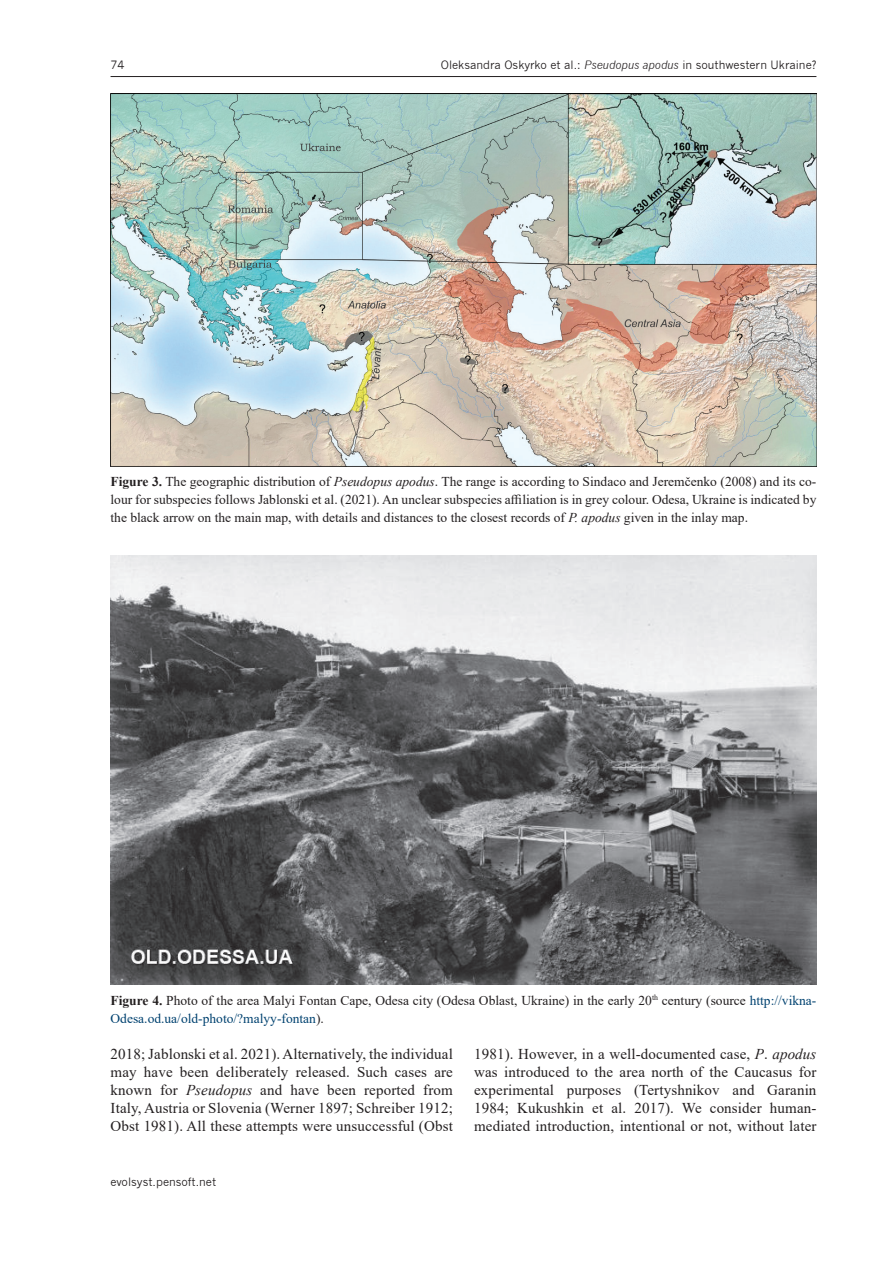
<style>
.page{position:relative;width:893px;height:1263px;background:#fff}
.page>*{position:absolute;margin:0;border:0;box-sizing:border-box;transform-origin:0 0}
.Body_text{font:15px/18px "Times New Roman";letter-spacing:.01em;color:#231f20;text-align:justify}
.FIG_Caption{font:13.5px/18px "Times New Roman";color:#231f20;text-align:justify}
.t1{font:11.25px "News Gothic";color:#231f20}
.s1{font-style:italic}
.s2{font-weight:700}
.s3{color:#004270}
</style>
<div class="page">
<hr style="left:111px;top:76px;width:705px;height:1px;background:#231f20">
<img style="left:111px;top:94px;width:705px;height:372px">
<img style="left:111px;top:555px;width:705px;height:430px">
<p class="t1" style="left:111px;top:58px;width:16px">74</p>
<p class="t1" style="left:441px;top:58px;width:377px">Oleksandra Oskyrko et al.: <span class="s1">Pseudopus apodus</span> in southwestern Ukraine?</p>
<p class="FIG_Caption" style="left:111px;top:472px;width:707px"><span class="s2">Figure 3.</span> The geographic distribution of <span class="s1">Pseudopus apodus</span>. The range is according to Sindaco and Jeremčenko (2008) and its co&shy;lour for subspecies follows Jablonski et al. (2021). An unclear subspecies affiliation is in grey colour. Odesa, Ukraine is indicated by the black arrow on the main map, with details and distances to the closest records of <span class="s1">P. apodus</span> given in the inlay map.</p>
<p class="FIG_Caption" style="left:111px;top:991px;width:707px"><span class="s2">Figure 4.</span> Photo of the area Malyi Fontan Cape, Odesa city (Odesa Oblast, Ukraine) in the early 20<sup>th</sup> century (source <span class="s3">http://vikna-<br>Odesa.od.ua/old-photo/?malyy-fontan</span>).</p>
<p class="Body_text" style="left:111px;top:1045px;width:344px">2018; Jablonski et al. 2021). Alternatively, the individual may have been deliberately released. Such cases are known for <span class="s1">Pseudopus</span> and have been reported from Italy, Austria or Slovenia (Werner 1897; Schreiber 1912; Obst 1981). All these attempts were unsuccessful (Obst</p>
<p class="Body_text" style="left:474px;top:1045px;width:344px">1981). However, in a well-documented case, <span class="s1">P</span>. <span class="s1">apodus </span>was introduced to the area north of the Caucasus for experimental purposes (Tertyshnikov and Garanin 1984; Kukushkin et al. 2017). We consider human&shy;mediated introduction, intentional or not, without later</p>
<p class="t1" style="left:111px;top:1175px;width:107px">evolsyst.pensoft.net</p>
</div>
